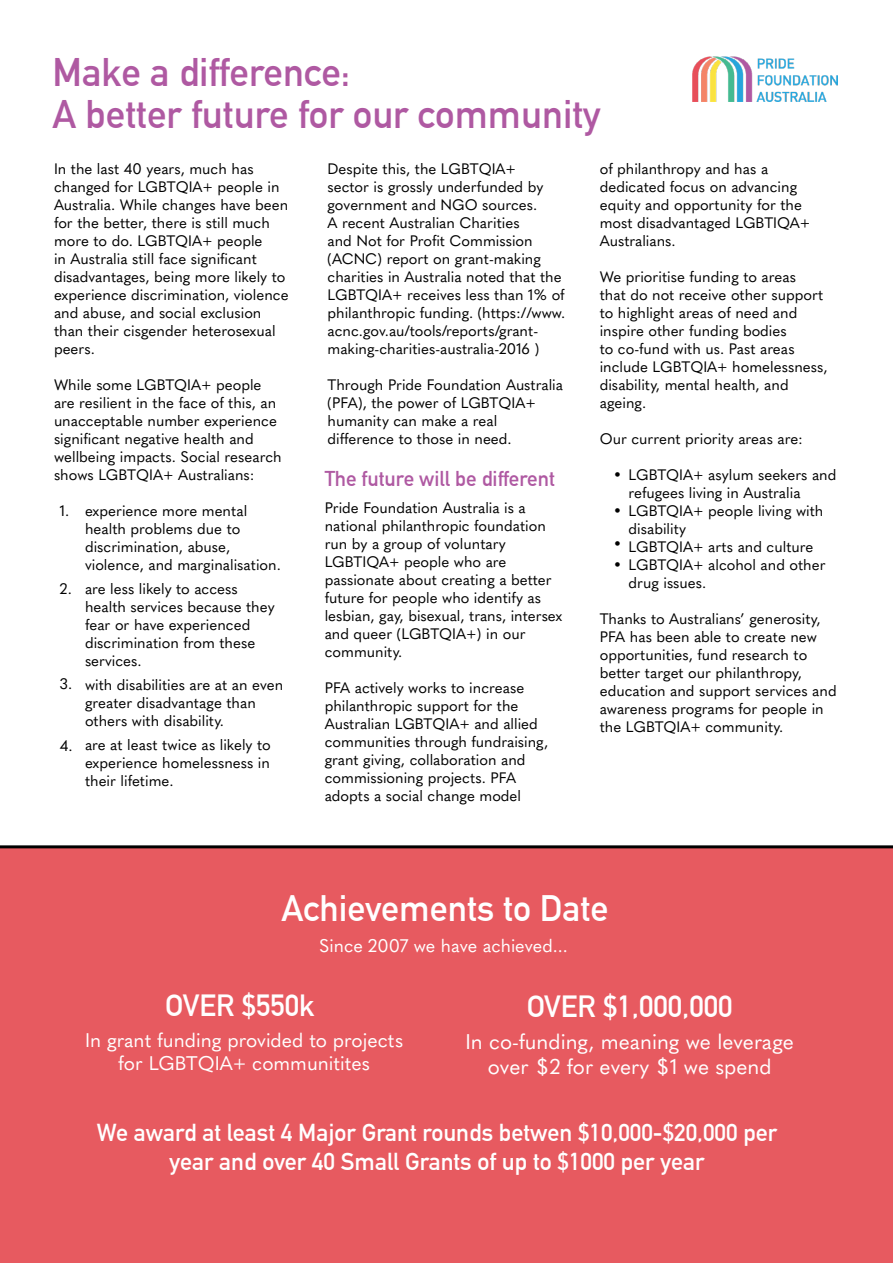
<style>
.page{position:relative;width:893px;height:1263px;background:#fff}
.page>*{position:absolute;margin:0;border:0;box-sizing:border-box;transform-origin:0 0}
.t1{font:700 39px/42px "DIN Alternate";color:#af59a2}
.t2{font:700 36px "DIN Alternate";color:#fff}
.t3{font:700 30px "DIN Alternate";color:#fff}
.t4{font:700 24px/28.8px "DIN Alternate";color:#fff;text-align:center}
.t5{font:21px/25.2px "Quasimoda";color:#fff;text-align:center}
.t6{font:700 21px "DIN Alternate";color:#af59a2}
.t7{font:19.5px/23.4px "Quasimoda";color:#fff;text-align:center}
.t8{font:18px "Quasimoda";color:#fff}
.t9{font:15px/18px "Quasimoda";color:#000}
</style>
<div class="page">
<div style="left:0;top:845px;width:893px;height:418px;background:#e75a60"></div>
<img style="left:693px;top:56px;width:144px;height:45px">
<h1 class="t1" style="left:52px;top:49px;width:549px">Make a difference:<br>A better future for our community</h1>
<p class="t9" style="left:54px;top:159px;width:236px">In the last 40 years, much has changed for LGBTQIA+ people in<br>Australia. While changes have been for the better, there is still much more to do. LGBTQIA+ people<br>in Australia still face significant disadvantages, being more likely to experience discrimination, violence and abuse, and social exclusion than their cisgender heterosexual peers.</p>
<p class="t9" style="left:54px;top:375px;width:229px">While some LGBTQIA+ people are resilient in the face of this, an unacceptable number experience significant negative health and wellbeing impacts. Social research shows LGBTQIA+ Australians:</p>
<p class="t9" style="left:60px;top:501px;width:11px">1.</p>
<p class="t9" style="left:60px;top:579px;width:13px">2.</p>
<p class="t9" style="left:60px;top:674px;width:14px">3.</p>
<p class="t9" style="left:60px;top:735px;width:14px">4.</p>
<p class="t9" style="left:85px;top:501px;width:197px">experience more mental health problems due to discrimination, abuse, violence, and marginalisation.</p>
<p class="t9" style="left:85px;top:579px;width:191px">are less likely to access health services because they fear or have experienced discrimination from these services.</p>
<p class="t9" style="left:85px;top:675px;width:200px">with disabilities are at an even greater disadvantage than others with disability.</p>
<p class="t9" style="left:85px;top:735px;width:187px;text-align:justify">are at least twice as likely to experience homelessness in their lifetime.</p>
<p class="t9" style="left:327px;top:159px;width:239px">Despite this, the LGBTQIA+<br>sector is grossly underfunded by government and NGO sources.<br>A recent Australian Charities<br>and Not for Profit Commission (ACNC) report on grant-making charities in Australia noted that the LGBTQIA+ receives less than 1% of philanthropic funding. (https://www. acnc.gov.au/tools/reports/grant&shy;making-charities-australia-2016 )</p>
<p class="t9" style="left:327px;top:375px;width:237px">Through Pride Foundation Australia (PFA), the power of LGBTQIA+ humanity can make a real difference to those in need.</p>
<h3 class="t6" style="left:325px;top:463px;width:232px">The future will be different</h3>
<p class="t9" style="left:325px;top:498px;width:239px">Pride Foundation Australia is a national philanthropic foundation run by a group of voluntary<br>LGBTIQA+ people who are passionate about creating a better future for people who identify as lesbian, gay, bisexual, trans, intersex and queer (LGBTQIA+) in our community.</p>
<p class="t9" style="left:325px;top:678px;width:225px">PFA actively works to increase philanthropic support for the<br>Australian LGBTQIA+ and allied communities through fundraising, grant giving, collaboration and commissioning projects. PFA adopts a social change model</p>
<p class="t9" style="left:600px;top:159px;width:212px">of philanthropy and has a dedicated focus on advancing equity and opportunity for the most disadvantaged LGBTIQA+<br>Australians.</p>
<p class="t9" style="left:600px;top:267px;width:229px">We prioritise funding to areas<br>that do not receive other support to highlight areas of need and inspire other funding bodies<br>to co-fund with us. Past areas include LGBTQIA+ homelessness, disability, mental health, and ageing.</p>
<p class="t9" style="left:600px;top:429px;width:205px">Our current priority areas are:</p>
<p class="t9" style="left:613px;top:465px;width:225px">• LGBTQIA+ asylum seekers and</p>
<p class="t9" style="left:613px;top:501px;width:212px">• LGBTQIA+ people living with</p>
<p class="t9" style="left:613px;top:534px;width:10px">•</p>
<p class="t9" style="left:613px;top:555px;width:214px">• LGBTQIA+ alcohol and other</p>
<p class="t9" style="left:628px;top:483px;width:173px">refugees living in Australia</p>
<p class="t9" style="left:628px;top:519px;width:186px">disability<br>LGBTQIA+ arts and culture</p>
<p class="t9" style="left:628px;top:573px;width:79px">drug issues.</p>
<p class="t9" style="left:600px;top:609px;width:238px">Thanks to Australians’ generosity,<br>PFA has been able to create new opportunities, fund research to better target our philanthropy, education and support services and awareness programs for people in the LGBTQIA+ community.</p>
<h2 class="t2" style="left:282px;top:881px;width:328px">Achievements to Date</h2>
<p class="t8" style="left:319px;top:932px;width:250px">Since 2007 we have achieved...</p>
<h3 class="t3" style="left:165px;top:982px;width:151px">OVER $550k</h3>
<h3 class="t7" style="left:85px;top:1027px;width:320px">In grant funding provided to projects for LGBTQIA+ communitites</h3>
<h3 class="t3" style="left:527px;top:984px;width:208px">OVER $1,000,000</h3>
<h3 class="t5" style="left:465px;top:1027px;width:330px">In co-funding, meaning we leverage over $2 for every $1 we spend</h3>
<h3 class="t4" style="left:97px;top:1116px;width:682px">We award at least 4 Major Grant rounds betwen $10,000-$20,000 per year and over 40 Small Grants of up to $1000 per year</h3>
</div>
